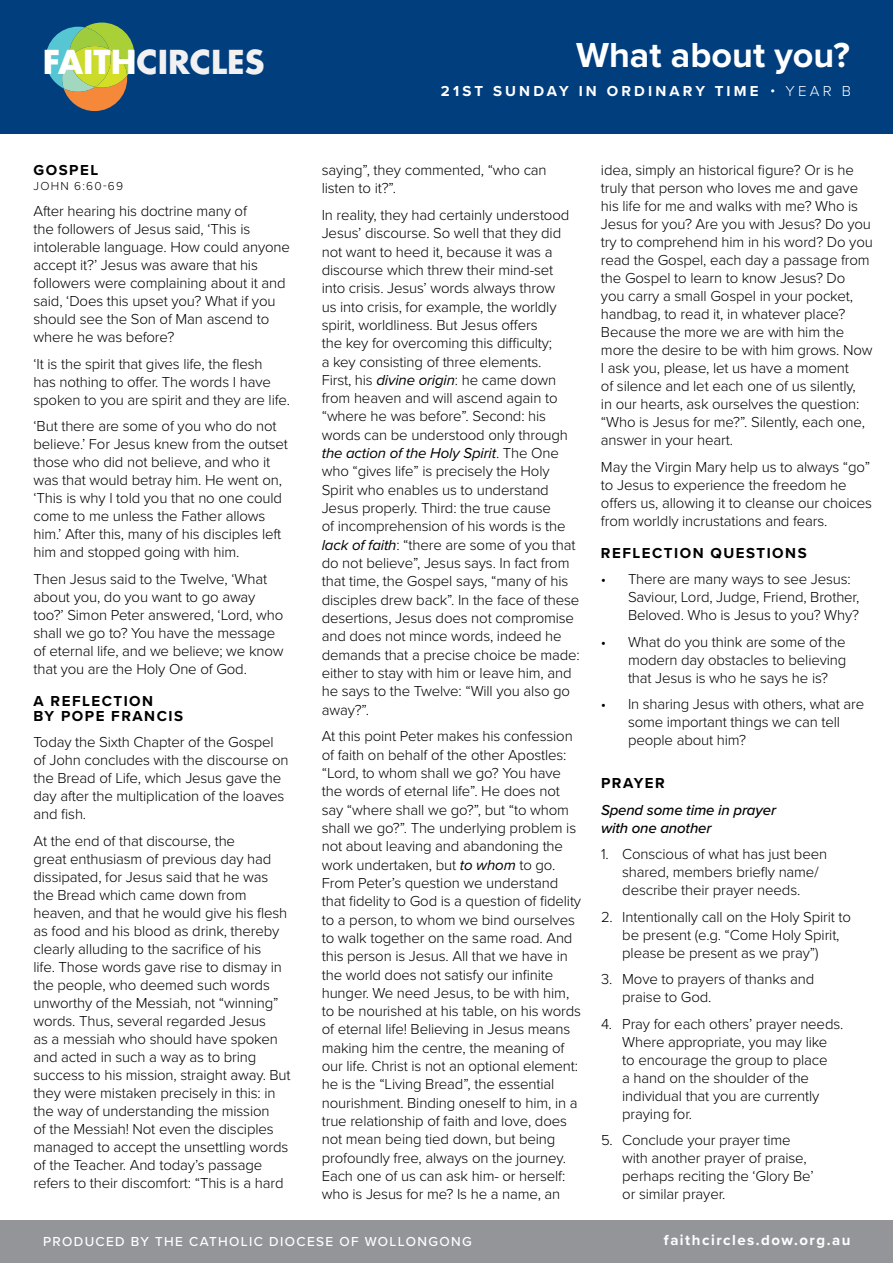
<style>
.page{position:relative;width:893px;height:1263px;background:#fff}
.page>*{position:absolute;margin:0;border:0;box-sizing:border-box;transform-origin:0 0}
.t1{font:700 36px "Proxima Nova";color:#fff}
.t2{font:700 32.1px "Futura Std";color:#f1f1f2}
.t3{font:300 15px/18px "Proxima Nova";letter-spacing:-.01em;color:#000}
.t4{font:700 15px/15px "Proxima Nova";letter-spacing:.1em;color:#000}
.t5{font:italic 500 15px/18px "Proxima Nova";letter-spacing:-.01em;color:#000}
.t6{font:700 15px "Proxima Nova";letter-spacing:.21em;color:#fff}
.t7{font:700 15px "Proxima Nova";letter-spacing:.1em;color:#fff}
.t8{font:300 15px "Proxima Nova";color:#fff}
.t9{font:500 13.5px "Proxima Nova";letter-spacing:.1em;color:#fff}
.t10{font:300 12px "Proxima Nova";letter-spacing:.1em;color:#000}
.s1{color:#fff}
.s2{font-weight:400;font-style:italic}
</style>
<div class="page">
<div style="left:0;top:0;width:893px;height:134px;background:#003e7e"></div>
<div style="left:0;top:1220px;width:893px;height:43px;background:#939598"></div>
<svg style="left:46px;top:23px;width:88px;height:88px"></svg>
<h2 class="t2" style="left:43px;top:41px;width:223px"><span class="s1">FAITH</span>CIRCLES</h2>
<p class="t4" style="left:34px;top:162px;width:66px">GOSPEL</p>
<p class="t10" style="left:34px;top:177px;width:91px">JOHN 6:60-69</p>
<p class="t3" style="left:34px;top:202px;width:258px">After hearing his doctrine many of<br>the followers of Jesus said, ‘This is intolerable language. How could anyone accept it?’ Jesus was aware that his followers were complaining about it and said, ‘Does this upset you? What if you should see the Son of Man ascend to where he was before?</p>
<p class="t3" style="left:34px;top:354px;width:258px">‘It is the spirit that gives life, the flesh<br>has nothing to offer. The words I have spoken to you are spirit and they are life.</p>
<p class="t3" style="left:34px;top:417px;width:256px">‘But there are some of you who do not believe.’ For Jesus knew from the outset those who did not believe, and who it was that would betray him. He went on, ‘This is why I told you that no one could come to me unless the Father allows him.’ After this, many of his disciples left him and stopped going with him.</p>
<p class="t3" style="left:34px;top:569px;width:252px">Then Jesus said to the Twelve, ‘What about you, do you want to go away too?’ Simon Peter answered, ‘Lord, who shall we go to? You have the message of eternal life, and we believe; we know that you are the Holy One of God.</p>
<p class="t4" style="left:34px;top:693px;width:151px">A REFLECTION<br>BY POPE FRANCIS</p>
<p class="t3" style="left:34px;top:733px;width:257px">Today the Sixth Chapter of the Gospel of John concludes with the discourse on the Bread of Life, which Jesus gave the day after the multiplication of the loaves and fish.</p>
<p class="t3" style="left:34px;top:831px;width:259px">At the end of that discourse, the<br>great enthusiasm of previous day had dissipated, for Jesus said that he was the Bread which came down from heaven, and that he would give his flesh as food and his blood as drink, thereby clearly alluding to the sacrifice of his<br>life. Those words gave rise to dismay in the people, who deemed such words unworthy of the Messiah, not “winning” words. Thus, several regarded Jesus<br>as a messiah who should have spoken and acted in such a way as to bring success to his mission, straight away. But they were mistaken precisely in this: in the way of understanding the mission<br>of the Messiah! Not even the disciples managed to accept the unsettling words of the Teacher. And today’s passage refers to their discomfort: “This is a hard</p>
<h1 class="t1" style="left:576px;top:28px;width:275px">What about you?</h1>
<p class="t6" style="left:441px;top:80px;width:319px">21ST SUNDAY IN ORDINARY TIME</p>
<p class="t8" style="left:770px;top:80px;width:82px">• YEAR B</p>
<p class="t3" style="left:322px;top:160px;width:226px">saying”, they commented, “who can listen to it?”.</p>
<p class="t3" style="left:322px;top:205px;width:260px">In reality, they had certainly understood Jesus’ discourse. So well that they did not want to heed it, because it was a discourse which threw their mind-set into crisis. Jesus’ words always throw<br>us into crisis, for example, the worldly spirit, worldliness. But Jesus offers<br>the key for overcoming this difficulty;<br>a key consisting of three elements.<br>First, his <span class="s2">divine origin</span>: he came down from heaven and will ascend again to “where he was before”. Second: his words can be understood only through <span class="s2">the action of the Holy Spirit</span>. The One who “gives life” is precisely the Holy Spirit who enables us to understand Jesus properly. Third: the true cause<br>of incomprehension of his words is the <span class="s2">lack of faith</span>: “there are some of you that do not believe”, Jesus says. In fact from that time, the Gospel says, “many of his disciples drew back”. In the face of these desertions, Jesus does not compromise and does not mince words, indeed he demands that a precise choice be made: either to stay with him or leave him, and he says to the Twelve: “Will you also go away?”.</p>
<p class="t3" style="left:322px;top:726px;width:261px">At this point Peter makes his confession of faith on behalf of the other Apostles: “Lord, to whom shall we go? You have the words of eternal life”. He does not say “where shall we go?”, but “to whom shall we go?”. The underlying problem is not about leaving and abandoning the work undertaken, but <span class="s2">to whom</span> to go.<br>From Peter’s question we understand that fidelity to God is a question of fidelity to a person, to whom we bind ourselves to walk together on the same road. And this person is Jesus. All that we have in the world does not satisfy our infinite hunger. We need Jesus, to be with him, to be nourished at his table, on his words of eternal life! Believing in Jesus means making him the centre, the meaning of our life. Christ is not an optional element: he is the “Living Bread”, the essential nourishment. Binding oneself to him, in a true relationship of faith and love, does not mean being tied down, but being profoundly free, always on the journey.<br>Each one of us can ask him- or herself: who is Jesus for me? Is he a name, an</p>
<p class="t3" style="left:601px;top:160px;width:273px">idea, simply an historical figure? Or is he truly that person who loves me and gave his life for me and walks with me? Who is Jesus for you? Are you with Jesus? Do you try to comprehend him in his word? Do you read the Gospel, each day a passage from the Gospel to learn to know Jesus? Do<br>you carry a small Gospel in your pocket, handbag, to read it, in whatever place?<br>Because the more we are with him the more the desire to be with him grows. Now I ask you, please, let us have a moment<br>of silence and let each one of us silently,<br>in our hearts, ask ourselves the question: “Who is Jesus for me?”. Silently, each one, answer in your heart.</p>
<p class="t3" style="left:601px;top:457px;width:273px">May the Virgin Mary help us to always “go” to Jesus to experience the freedom he offers us, allowing it to cleanse our choices from worldly incrustations and fears.</p>
<p class="t4" style="left:601px;top:545px;width:207px">REFLECTION QUESTIONS</p>
<p class="t3" style="left:628px;top:569px;width:233px;text-indent:-27px">• There are many ways to see Jesus:<br>Saviour, Lord, Judge, Friend, Brother,<br>Beloved. Who is Jesus to you? Why?</p>
<p class="t3" style="left:628px;top:632px;width:220px;text-align:justify;text-indent:-27px">• What do you think are some of the modern day obstacles to believing that Jesus is who he says he is?</p>
<p class="t3" style="left:628px;top:694px;width:238px;text-indent:-27px">• In sharing Jesus with others, what are some important things we can tell people about him?</p>
<p class="t4" style="left:601px;top:775px;width:65px">PRAYER</p>
<p class="t5" style="left:601px;top:800px;width:177px">Spend some time in prayer with one another</p>
<p class="t3" style="left:622px;top:844px;width:206px;text-indent:-21px">1. Conscious of what has just been shared, members briefly name/ describe their prayer needs.</p>
<p class="t3" style="left:622px;top:907px;width:230px;text-indent:-21px">2. Intentionally call on the Holy Spirit to be present (e.g. “Come Holy Spirit, please be present as we pray”)</p>
<p class="t3" style="left:622px;top:969px;width:194px;text-indent:-21px">3. Move to prayers of thanks and praise to God.</p>
<p class="t3" style="left:622px;top:1014px;width:223px;text-indent:-21px">4. Pray for each others’ prayer needs.<br>Where appropriate, you may like to encourage the group to place<br>a hand on the shoulder of the individual that you are currently praying for.</p>
<p class="t3" style="left:622px;top:1130px;width:193px;text-indent:-21px">5. Conclude your prayer time with another prayer of praise, perhaps reciting the ‘Glory Be’ or similar prayer.</p>
<p class="t9" style="left:43px;top:1232px;width:430px">PRODUCED BY THE CATHOLIC DIOCESE OF WOLLONGONG</p>
<p class="t7" style="left:664px;top:1228px;width:188px">faithcircles.dow.org.au</p>
</div>
